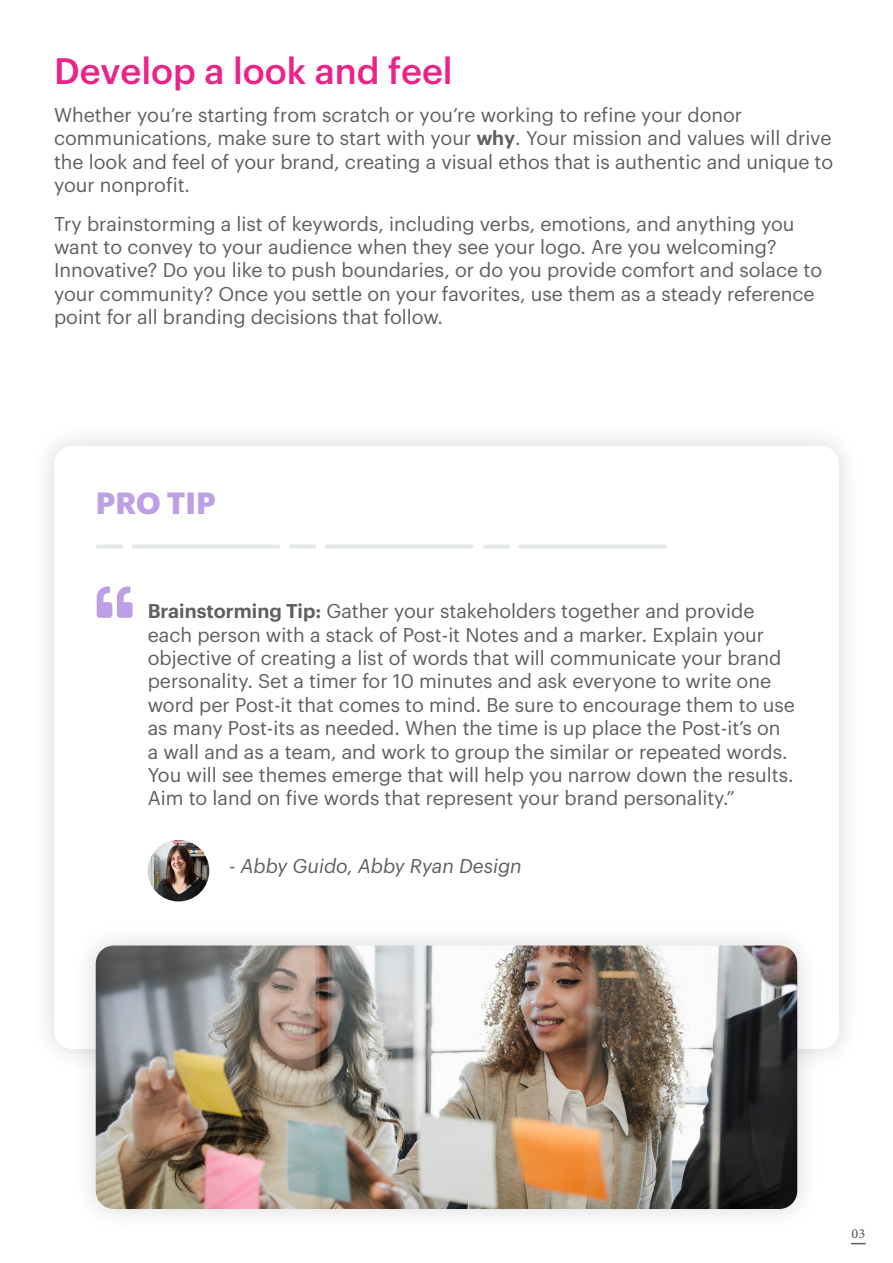
<style>
.page{position:relative;width:893px;height:1263px;background:#fff}
.page>*{position:absolute;margin:0;border:0;box-sizing:border-box;transform-origin:0 0}
.t1{font:500 36px "Graphik";color:#ec2286}
.t2{font:700 30px "Graphik";letter-spacing:.005em;color:#bd9fe5}
.t3{font:19.5px/23.4px "Graphik";color:#5f5f5f}
.t4{font:italic 19.5px "Graphik";color:#5f5f5f}
.t5{font:19.5px "Adobe Arabic";color:#5f5f5f}
.s1{font-weight:600}
</style>
<div class="page">
<div style="left:29px;top:421px;width:835px;height:653px;background:#fafafa"></div>
<div style="left:54px;top:446px;width:785px;height:603px;background:#fff;border-radius:18px"></div>
<div style="left:71px;top:921px;width:751px;height:313px;background:#fafafa"></div>
<img style="left:96px;top:945px;width:701px;height:264px">
<hr style="left:485px;top:545px;width:23px;height:4px;background:#e4e9ec">
<hr style="left:520px;top:545px;width:145px;height:4px;background:#e4e9ec">
<img style="left:148px;top:840px;width:61px;height:61px;border-radius:31px">
<div style="left:98px;top:544px;width:23px;height:5px;background:#e4e9ec"></div>
<div style="left:133px;top:544px;width:145px;height:5px;background:#e4e9ec"></div>
<div style="left:291px;top:544px;width:24px;height:5px;background:#e4e9ec"></div>
<div style="left:327px;top:544px;width:145px;height:5px;background:#e4e9ec"></div>
<svg style="left:97px;top:586px;width:36px;height:32px"></svg>
<svg style="left:851px;top:1243px;width:15px;height:1px"></svg>
<h1 class="t1" style="left:54px;top:43px;width:400px">Develop a look and feel</h1>
<p class="t3" style="left:54px;top:102px;width:781px">Whether you’re starting from scratch or you’re working to refine your donor communications, make sure to start with your <span class="s1">why</span>. Your mission and values will drive the look and feel of your brand, creating a visual ethos that is authentic and unique to your nonprofit.</p>
<p class="t3" style="left:54px;top:210px;width:770px">Try brainstorming a list of keywords, including verbs, emotions, and anything you want to convey to your audience when they see your logo. Are you welcoming?<br>Innovative? Do you like to push boundaries, or do you provide comfort and solace to your community? Once you settle on your favorites, use them as a steady reference point for all branding decisions that follow.</p>
<h2 class="t2" style="left:96px;top:480px;width:121px">PRO TIP</h2>
<p class="t3" style="left:148px;top:598px;width:649px"><span class="s1">Brainstorming Tip:</span> Gather your stakeholders together and provide each person with a stack of Post-it Notes and a marker. Explain your objective of creating a list of words that will communicate your brand personality. Set a timer for 10 minutes and ask everyone to write one word per Post-it that comes to mind. Be sure to encourage them to use as many Post-its as needed. When the time is up place the Post-it’s on a wall and as a team, and work to group the similar or repeated words.<br>You will see themes emerge that will help you narrow down the results.<br>Aim to land on five words that represent your brand personality.”</p>
<p class="t4" style="left:229px;top:851px;width:294px">- Abby Guido, Abby Ryan Design</p>
<p class="t5" style="left:851px;top:1220px;width:15px">03</p>
</div>
